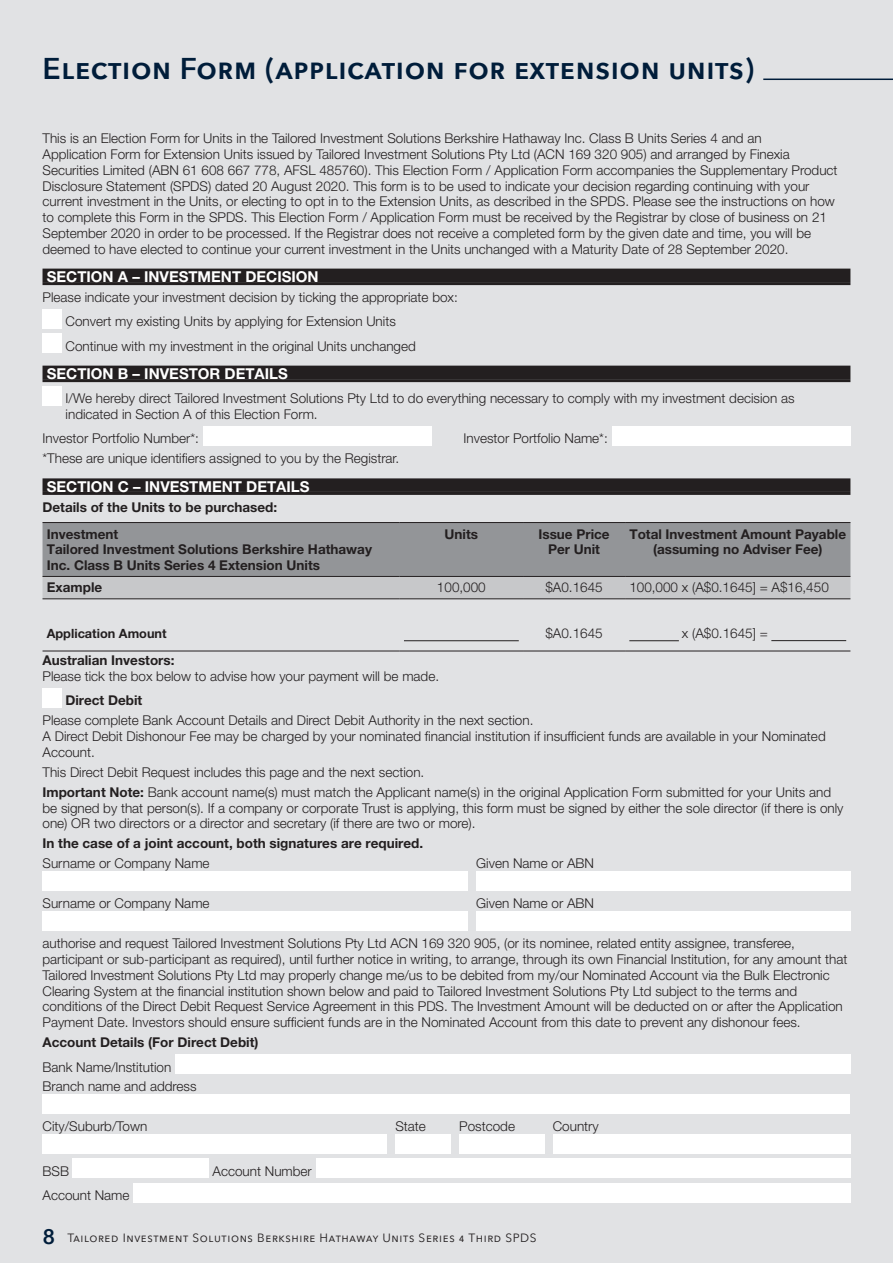
<style>
.page{position:relative;width:893px;height:1263px;background:#e1e2e4}
.page>*{position:absolute;margin:0;border:0;box-sizing:border-box;transform-origin:0 0}
.t1{font:600 30px "Avenir Next";letter-spacing:.02em;color:#001d3a}
.t2{font:700 15px "Helvetica Neue LT Pro";color:#fff}
.t3{font:300 13.5px/15.8px "Helvetica Neue LT Pro";color:#231f20}
.t4{font:700 13.5px/15.8px "Helvetica Neue LT Pro";color:#231f20}
.t5{font:700 12.75px "Helvetica Neue LT Pro";color:#231f20}
.t6{font:12px "Avenir Next";letter-spacing:.05em;color:#231f20}
.s1{font-weight:700}
.s2{font-weight:600;font-size:21px;color:#001d3a}
</style>
<div class="page">
<div style="left:43px;top:269px;width:807px;height:13px;background:#231f20"></div>
<hr style="left:43px;top:282px;width:807px;height:3px;background:#231f20">
<div style="left:43px;top:366px;width:807px;height:13px;background:#231f20"></div>
<hr style="left:43px;top:379px;width:807px;height:3px;background:#231f20">
<div style="left:43px;top:478px;width:807px;height:14px;background:#231f20"></div>
<hr style="left:43px;top:492px;width:807px;height:3px;background:#231f20">
<hr style="left:763px;top:79px;width:130px;height:1px;background:#001d3a">
<div style="left:43px;top:309px;width:19px;height:20px;background:#fff"></div>
<div style="left:43px;top:334px;width:19px;height:19px;background:#fff"></div>
<div style="left:43px;top:386px;width:19px;height:20px;background:#fff"></div>
<div style="left:203px;top:426px;width:229px;height:20px;background:#fff"></div>
<div style="left:612px;top:426px;width:238px;height:20px;background:#fff"></div>
<svg style="left:43px;top:523px;width:807px;height:75px;background:#a1a3a6"></svg>
<hr style="left:43px;top:522px;width:357px;height:1px;background:#231f20">
<hr style="left:400px;top:522px;width:123px;height:1px;background:#231f20">
<hr style="left:523px;top:522px;width:102px;height:1px;background:#231f20">
<hr style="left:625px;top:522px;width:225px;height:1px;background:#231f20">
<hr style="left:43px;top:576px;width:357px;height:1px;background:#231f20">
<hr style="left:400px;top:576px;width:123px;height:1px;background:#231f20">
<hr style="left:523px;top:576px;width:102px;height:1px;background:#231f20">
<hr style="left:625px;top:576px;width:225px;height:1px;background:#231f20">
<hr style="left:43px;top:598px;width:357px;height:1px;background:#231f20">
<hr style="left:400px;top:598px;width:123px;height:1px;background:#231f20">
<hr style="left:523px;top:598px;width:102px;height:1px;background:#231f20">
<hr style="left:625px;top:598px;width:225px;height:1px;background:#231f20">
<hr style="left:43px;top:651px;width:357px;height:1px;background:#231f20">
<hr style="left:400px;top:651px;width:123px;height:1px;background:#231f20">
<hr style="left:523px;top:651px;width:102px;height:1px;background:#231f20">
<hr style="left:625px;top:651px;width:225px;height:1px;background:#231f20">
<hr style="left:404px;top:640px;width:115px;height:1px;background:#231f20">
<hr style="left:771px;top:640px;width:75px;height:1px;background:#231f20">
<hr style="left:629px;top:640px;width:50px;height:1px;background:#231f20">
<div style="left:43px;top:688px;width:19px;height:20px;background:#fff"></div>
<div style="left:43px;top:871px;width:425px;height:20px;background:#fff"></div>
<div style="left:476px;top:871px;width:374px;height:20px;background:#fff"></div>
<div style="left:43px;top:911px;width:425px;height:20px;background:#fff"></div>
<div style="left:476px;top:911px;width:374px;height:20px;background:#fff"></div>
<div style="left:175px;top:1054px;width:675px;height:20px;background:#fff"></div>
<div style="left:43px;top:1094px;width:807px;height:20px;background:#fff"></div>
<div style="left:43px;top:1134px;width:344px;height:20px;background:#fff"></div>
<div style="left:395px;top:1134px;width:56px;height:20px;background:#fff"></div>
<div style="left:459px;top:1134px;width:85px;height:20px;background:#fff"></div>
<div style="left:553px;top:1134px;width:297px;height:20px;background:#fff"></div>
<div style="left:73px;top:1159px;width:136px;height:19px;background:#fff"></div>
<div style="left:316px;top:1159px;width:534px;height:19px;background:#fff"></div>
<div style="left:133px;top:1183px;width:717px;height:19px;background:#fff"></div>
<h1 class="t1" style="left:43px;top:42px;width:713px">Election Form (application for extension units)</h1>
<p class="t3" style="left:43px;top:130px;width:797px">This is an Election Form for Units in the Tailored Investment Solutions Berkshire Hathaway Inc. Class B Units Series 4 and an<br>Application Form for Extension Units issued by Tailored Investment Solutions Pty Ltd (ACN 169 320 905) and arranged by Finexia Securities Limited (ABN 61 608 667 778, AFSL 485760). This Election Form / Application Form accompanies the Supplementary Product Disclosure Statement (SPDS) dated 20 August 2020. This form is to be used to indicate your decision regarding continuing with your current investment in the Units, or electing to opt in to the Extension Units, as described in the SPDS. Please see the instructions on how to complete this Form in the SPDS. This Election Form / Application Form must be received by the Registrar by close of business on 21<br>September 2020 in order to be processed. If the Registrar does not receive a completed form by the given date and time, you will be deemed to have elected to continue your current investment in the Units unchanged with a Maturity Date of 28 September 2020.</p>
<p class="t2" style="left:47px;top:267px;width:273px">SECTION A – INVESTMENT DECISION</p>
<p class="t3" style="left:66px;top:285px;width:394px;line-height:24.3px;text-indent:-23px">Please indicate your investment decision by ticking the appropriate box:<br>Convert my existing Units by applying for Extension Units<br>Continue with my investment in the original Units unchanged</p>
<p class="t2" style="left:47px;top:364px;width:243px">SECTION B – INVESTOR DETAILS</p>
<p class="t3" style="left:66px;top:390px;width:730px">I/We hereby direct Tailored Investment Solutions Pty Ltd to do everything necessary to comply with my investment decision as indicated in Section A of this Election Form.</p>
<p class="t3" style="left:43px;top:430px;width:158px">Investor Portfolio Number*:</p>
<p class="t3" style="left:463px;top:430px;width:146px">Investor Portfolio Name*:</p>
<p class="t3" style="left:43px;top:450px;width:358px">*These are unique identifiers assigned to you by the Registrar.</p>
<p class="t2" style="left:47px;top:477px;width:264px">SECTION C – INVESTMENT DETAILS</p>
<p class="t4" style="left:47px;top:493px;width:232px;line-height:26.7px;text-indent:-4px">Details of the Units to be purchased:<br>Investment</p>
<p class="t4" style="left:47px;top:541px;width:327px">Tailored Investment Solutions Berkshire Hathaway<br>Inc. Class B Units Series 4 Extension Units</p>
<p class="t4" style="left:445px;top:526px;width:35px">Units</p>
<p class="t4" style="left:538px;top:526px;width:73px;text-align:center">Issue Price<br>Per Unit</p>
<p class="t4" style="left:629px;top:526px;width:218px;text-align:center">Total Investment Amount Payable (assuming no Adviser Fee)</p>
<p class="t4" style="left:47px;top:579px;width:57px">Example</p>
<p class="t3" style="left:437px;top:579px;width:50px">100,000</p>
<p class="t3" style="left:545px;top:579px;width:59px">$A0.1645</p>
<p class="t3" style="left:629px;top:579px;width:201px">100,000 x (A$0.1645] = A$16,450</p>
<p class="t5" style="left:47px;top:625px;width:121px">Application Amount</p>
<p class="t3" style="left:545px;top:625px;width:59px">$A0.1645</p>
<p class="t3" style="left:682px;top:625px;width:87px">x (A$0.1645] =</p>
<p class="t4" style="left:43px;top:652px;width:133px">Australian Investors:</p>
<p class="t3" style="left:43px;top:668px;width:398px">Please tick the box below to advise how your payment will be made.</p>
<p class="t4" style="left:65px;top:692px;width:78px">Direct Debit</p>
<p class="t3" style="left:43px;top:712px;width:785px">Please complete Bank Account Details and Direct Debit Authority in the next section.<br>A Direct Debit Dishonour Fee may be charged by your nominated financial institution if insufficient funds are available in your Nominated<br>Account.</p>
<p class="t3" style="left:43px;top:762px;width:790px;line-height:20px">This Direct Debit Request includes this page and the next section.<br><span class="s1">Important Note:</span> Bank account name(s) must match the Applicant name(s) in the original Application Form submitted for your Units and</p>
<p class="t3" style="left:43px;top:800px;width:802px">be signed by that person(s). If a company or corporate Trust is applying, this form must be signed by either the sole director (if there is only one) OR two directors or a director and secretary (if there are two or more).</p>
<p class="t4" style="left:43px;top:835px;width:382px">In the case of a joint account, both signatures are required.</p>
<p class="t3" style="left:43px;top:855px;width:169px">Surname or Company Name</p>
<p class="t3" style="left:476px;top:855px;width:119px">Given Name or ABN</p>
<p class="t3" style="left:43px;top:895px;width:169px">Surname or Company Name</p>
<p class="t3" style="left:476px;top:895px;width:119px">Given Name or ABN</p>
<p class="t3" style="left:43px;top:935px;width:806px">authorise and request Tailored Investment Solutions Pty Ltd ACN 169 320 905, (or its nominee, related entity assignee, transferee, participant or sub-participant as required), until further notice in writing, to arrange, through its own Financial Institution, for any amount that Tailored Investment Solutions Pty Ltd may properly change me/us to be debited from my/our Nominated Account via the Bulk Electronic Clearing System at the financial institution shown below and paid to Tailored Investment Solutions Pty Ltd subject to the terms and conditions of the Direct Debit Request Service Agreement in this PDS. The Investment Amount will be deducted on or after the Application Payment Date. Investors should ensure sufficient funds are in the Nominated Account from this date to prevent any dishonour fees.</p>
<p class="t4" style="left:43px;top:1034px;width:217px">Account Details (For Direct Debit)</p>
<p class="t3" style="left:43px;top:1056px;width:156px;line-height:20px">Bank Name/Institution<br>Branch name and address</p>
<p class="t3" style="left:43px;top:1118px;width:106px">City/Suburb/Town</p>
<p class="t3" style="left:395px;top:1118px;width:32px">State</p>
<p class="t3" style="left:459px;top:1118px;width:57px">Postcode</p>
<p class="t3" style="left:553px;top:1118px;width:48px">Country</p>
<p class="t3" style="left:43px;top:1163px;width:28px">BSB</p>
<p class="t3" style="left:213px;top:1163px;width:101px">Account Number</p>
<p class="t3" style="left:43px;top:1187px;width:89px">Account Name</p>
<p class="t6" style="left:43px;top:1227px;width:496px"><span class="s2">8</span> Tailored Investment Solutions Berkshire Hathaway Units Series 4 Third SPDS</p>
</div>
